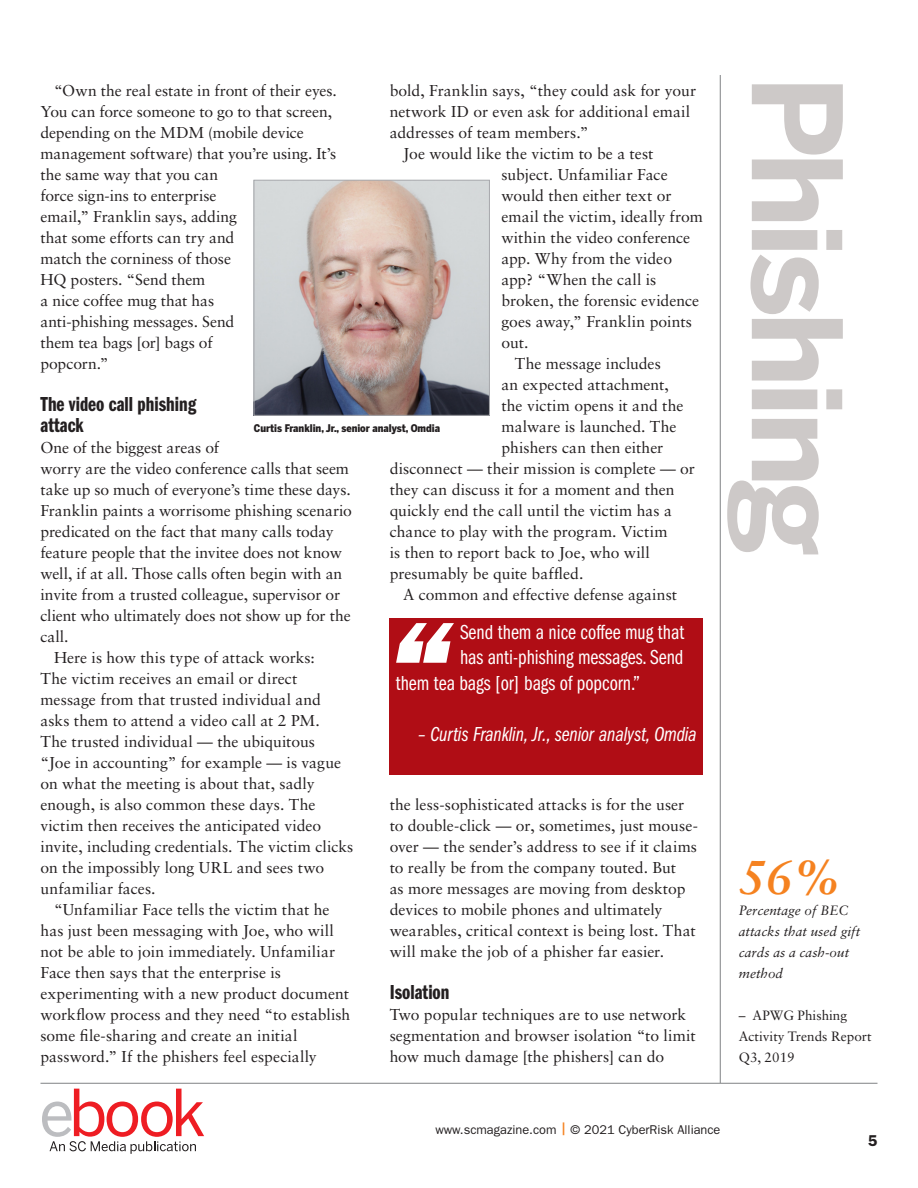
<style>
.page{position:relative;width:918px;height:1188px;background:#fff}
.page>*{position:absolute;margin:0;border:0;box-sizing:border-box;transform-origin:0 0}
.t1{font:700 123px "Benton Sans";letter-spacing:-.05em;color:#cdc9c8}
.factoid-copy{font:italic 700 48px "Sabon LT Std";color:#f58220}
.pullqoute-copy{font:21px "ITC Franklin Gothic Std Bk Cp";color:#fff}
.pullqoute-byline{font:21px "ITC Franklin Gothic Std Bk Cp It";letter-spacing:-.005em;color:#fff}
.copy-subhead{font:21px/21px "ITC Franklin Gothic Std Dm Cp";color:#231f20}
.copy-indent{font:15.75px/21px "Sabon LT Std";color:#231f20}
.t2{font:600 15.75px "ITC Franklin Gothic Std";color:#231f20}
.factoid-copy-2{font:italic 13.5px/21px "Sabon LT Std";color:#231f20}
.factoid-copy-3{font:13.5px/21px "Sabon LT Std";color:#231f20}
.t3{font:12.75px "ITC Franklin Gothic Std";color:#231f20}
.t4{font:900 10.5px "Benton Sans Cond";color:#231f20}
.s1{font-weight:500;color:#f58220}
</style>
<div class="page">
<hr style="left:40px;top:1083px;width:838px;height:1px;background:#808285">
<hr style="left:720px;top:75px;width:1px;height:1008px;background:#808285">
<svg style="left:42px;top:1089px;width:162px;height:65px"></svg>
<img style="left:256px;top:182px;width:232px;height:232px">
<div style="left:254px;top:180px;width:236px;height:236px;border:1px solid #a8a9ad"></div>
<div style="left:390px;top:618px;width:313px;height:157px;background:#b00d15"></div>
<svg style="left:396px;top:623px;width:58px;height:40px"></svg>
<p class="copy-indent" style="left:40px;top:80px;width:298px;text-indent:14px">“Own the real estate in front of their eyes.<br>You can force someone to go to that screen, depending on the MDM (mobile device management software) that you’re using. It’s the same way that you can<br>force sign-ins to enterprise<br>email,” Franklin says, adding<br>that some efforts can try and<br>match the corniness of those<br>HQ posters. “Send them<br>a nice coffee mug that has<br>anti-phishing messages. Send<br>them tea bags [or] bags of<br>popcorn.”</p>
<p class="copy-subhead" style="left:40px;top:394px;width:157px">The video call phishing attack</p>
<p class="copy-indent" style="left:40px;top:437px;width:313px">One of the biggest areas of<br>worry are the video conference calls that seem take up so much of everyone’s time these days.<br>Franklin paints a worrisome phishing scenario predicated on the fact that many calls today feature people that the invitee does not know well, if at all. Those calls often begin with an invite from a trusted colleague, supervisor or client who ultimately does not show up for the call.</p>
<p class="copy-indent" style="left:40px;top:647px;width:314px;text-indent:14px">Here is how this type of attack works:<br>The victim receives an email or direct message from that trusted individual and asks them to attend a video call at 2 PM.<br>The trusted individual — the ubiquitous<br>“Joe in accounting” for example — is vague on what the meeting is about that, sadly enough, is also common these days. The victim then receives the anticipated video invite, including credentials. The victim clicks on the impossibly long URL and sees two unfamiliar faces.</p>
<p class="copy-indent" style="left:40px;top:899px;width:311px;text-indent:14px">“Unfamiliar Face tells the victim that he has just been messaging with Joe, who will not be able to join immediately. Unfamiliar Face then says that the enterprise is experimenting with a new product document workflow process and they need “to establish some file-sharing and create an initial password.” If the phishers feel especially</p>
<p class="copy-indent" style="left:390px;top:80px;width:308px">bold, Franklin says, “they could ask for your network ID or even ask for additional email addresses of team members.”</p>
<p class="copy-indent" style="left:501px;top:143px;width:203px;text-indent:-98px">Joe would like the victim to be a test subject. Unfamiliar Face would then either text or email the victim, ideally from within the video conference app. Why from the video app? “When the call is broken, the forensic evidence goes away,” Franklin points out.</p>
<p class="copy-indent" style="left:515px;top:353px;width:148px">The message includes</p>
<p class="copy-indent" style="left:501px;top:374px;width:169px">an expected attachment,</p>
<p class="copy-indent" style="left:501px;top:395px;width:183px">the victim opens it and the</p>
<p class="copy-indent" style="left:501px;top:416px;width:177px">malware is launched. The</p>
<p class="copy-indent" style="left:501px;top:437px;width:163px">phishers can then either</p>
<p class="copy-indent" style="left:390px;top:458px;width:307px">disconnect — their mission is complete — or</p>
<p class="copy-indent" style="left:390px;top:479px;width:287px">they can discuss it for a moment and then</p>
<p class="copy-indent" style="left:390px;top:500px;width:284px">quickly end the call until the victim has a</p>
<p class="copy-indent" style="left:390px;top:521px;width:279px">chance to play with the program. Victim</p>
<p class="copy-indent" style="left:390px;top:542px;width:262px">is then to report back to Joe, who will</p>
<p class="copy-indent" style="left:390px;top:563px;width:195px">presumably be quite baffled.</p>
<p class="copy-indent" style="left:403px;top:584px;width:276px">A common and effective defense against</p>
<p class="t4" style="left:254px;top:422px;width:188px">Curtis Franklin, Jr., senior analyst, Omdia</p>
<p class="pullqoute-copy" style="left:460px;top:620px;width:226px">Send them a nice coffee mug that</p>
<p class="pullqoute-copy" style="left:460px;top:646px;width:225px">has anti-phishing messages. Send</p>
<p class="pullqoute-copy" style="left:396px;top:671px;width:246px">them tea bags [or] bags of popcorn.”</p>
<p class="pullqoute-byline" style="left:418px;top:723px;width:280px">– Curtis Franklin, Jr., senior analyst, Omdia</p>
<p class="copy-indent" style="left:390px;top:794px;width:310px">the less-sophisticated attacks is for the user to double-click — or, sometimes, just mouse&shy;over — the sender’s address to see if it claims to really be from the company touted. But<br>as more messages are moving from desktop devices to mobile phones and ultimately wearables, critical context is being lost. That will make the job of a phisher far easier.</p>
<p class="copy-subhead" style="left:390px;top:982px;width:61px">Isolation</p>
<p class="copy-indent" style="left:390px;top:1004px;width:307px">Two popular techniques are to use network segmentation and browser isolation “to limit how much damage [the phishers] can do</p>
<p class="t1" style="left:870px;top:75px;width:483px;rotate:90deg">Phishing</p>
<p class="factoid-copy" style="left:739px;top:848px;width:103px">56%</p>
<p class="factoid-copy-2" style="left:739px;top:900px;width:123px">Percentage of BEC attacks that used gift cards as a cash-out method</p>
<p class="factoid-copy-3" style="left:739px;top:1005px;width:134px">– APWG Phishing<br>Activity Trends Report<br>Q3, 2019</p>
<p class="t3" style="left:435px;top:1122px;width:287px">www.scmagazine.com <span class="s1">|</span> © 2021 CyberRisk Alliance</p>
<p class="t2" style="left:868px;top:1131px;width:11px">5</p>
</div>
